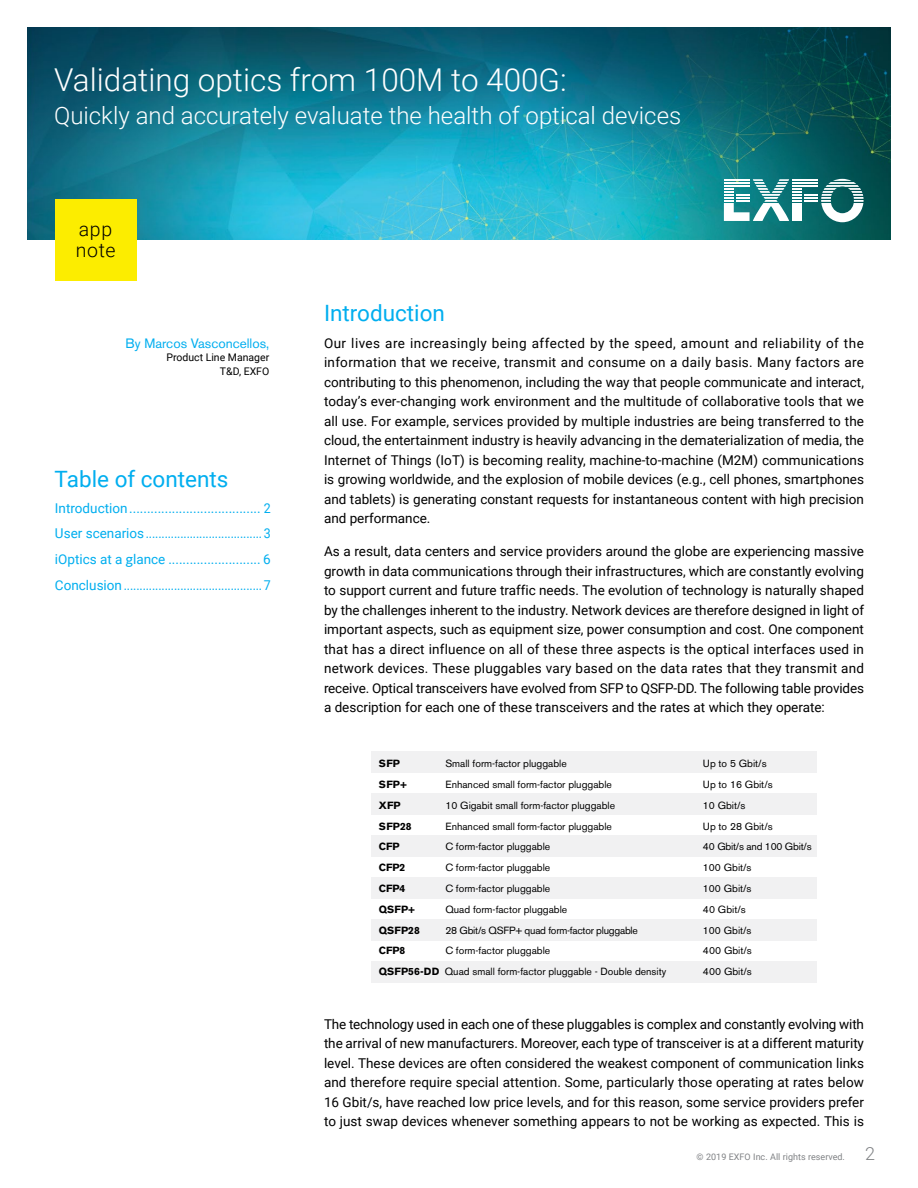
<style>
.page{position:relative;width:918px;height:1188px;background:#fff}
.page>*{position:absolute;margin:0;border:0;box-sizing:border-box;transform-origin:0 0}
.t1{font:300 31.5px "Roboto";color:#fff}
.t2{font:300 24px "Roboto";color:#fff}
.t3{font:22.5px "Roboto";color:#00aeef}
.t4{font:300 19.5px/21px "Roboto";letter-spacing:.04em;color:#000}
.t5{font:13.5px/19.5px "Roboto";color:#000;text-align:justify}
.t6{font:13.5px/25.7px "Roboto";color:#00aeef;text-align:justify}
.t7{font:13.5px "Akzidenz Grotesk BE";color:#00aeef}
.t8{font:10.5px/13.5px "Roboto";color:#000;text-align:right}
.t9{font:10.35px "Akzidenz Grotesk BE";color:#000}
.t10{font:700 10.35px "Akzidenz Grotesk BE";color:#000}
.t11{font:10.35px "Akzidenz Grotesk BE";letter-spacing:-.025em;color:#000}
.t12{font:10.35px "Akzidenz Grotesk BE";letter-spacing:-.02em;color:#000}
.t13{font:9px "Roboto";color:#808285}
.s1{font-weight:700}
.s2{font-weight:300;font-size:18px}
</style>
<div class="page">
<img style="left:27px;top:27px;width:864px;height:212px">
<div style="left:55px;top:200px;width:81px;height:81px;background:#fced00"></div>
<svg style="left:724px;top:179px;width:140px;height:43px"></svg>
<hr style="left:724px;top:185px;width:26px;height:2px;background:#fff">
<div style="left:372px;top:751px;width:445px;height:21px;background:#f1f1f2"></div>
<div style="left:372px;top:878px;width:445px;height:21px;background:#f1f1f2"></div>
<div style="left:372px;top:835px;width:445px;height:21px;background:#f1f1f2"></div>
<div style="left:372px;top:962px;width:445px;height:21px;background:#f1f1f2"></div>
<div style="left:372px;top:793px;width:445px;height:21px;background:#f1f1f2"></div>
<div style="left:372px;top:920px;width:445px;height:21px;background:#f1f1f2"></div>
<h1 class="t1" style="left:54px;top:58px;width:514px">Validating optics from 100M to 400G:</h1>
<h2 class="t2" style="left:54px;top:99px;width:629px">Quickly and accurately evaluate the health of optical devices</h2>
<h3 class="t4" style="left:76px;top:218px;width:41px">app note</h3>
<p class="t7" style="left:126px;top:335px;width:145px">By Marcos Vasconcellos,</p>
<p class="t8" style="left:166px;top:350px;width:104px">Product Line Manager<br>T&amp;D, EXFO</p>
<h3 class="t3" style="left:55px;top:463px;width:175px">Table of contents</h3>
<p class="t6" style="left:55px;top:495px;width:217px">Introduction ..................................... 2<br>User scenarios .....................................3 iOptics at a glance .......................... 6<br>Conclusion ............................................7</p>
<h3 class="t3" style="left:324px;top:298px;width:123px">Introduction</h3>
<p class="t5" style="left:324px;top:333px;width:542px">Our lives are increasingly being affected by the speed, amount and reliability of the information that we receive, transmit and consume on a daily basis. Many factors are contributing to this phenomenon, including the way that people communicate and interact, today’s ever-changing work environment and the multitude of collaborative tools that we all use. For example, services provided by multiple industries are being transferred to the cloud, the entertainment industry is heavily advancing in the dematerialization of media, the Internet of Things (IoT) is becoming reality, machine-to-machine (M2M) communications is growing worldwide, and the explosion of mobile devices (e.g., cell phones, smartphones and tablets) is generating constant requests for instantaneous content with high precision and performance.</p>
<p class="t5" style="left:324px;top:541px;width:542px">As a result, data centers and service providers around the globe are experiencing massive growth in data communications through their infrastructures, which are constantly evolving to support current and future traffic needs. The evolution of technology is naturally shaped by the challenges inherent to the industry. Network devices are therefore designed in light of important aspects, such as equipment size, power consumption and cost. One component that has a direct influence on all of these three aspects is the optical interfaces used in network devices. These pluggables vary based on the data rates that they transmit and receive. Optical transceivers have evolved from SFP to QSFP-DD. The following table provides a description for each one of these transceivers and the rates at which they operate:</p>
<p class="t10" style="left:379px;top:758px;width:23px">SFP</p>
<p class="t9" style="left:445px;top:757px;width:123px">Small form-factor pluggable</p>
<p class="t9" style="left:703px;top:757px;width:65px">Up to 5 Gbit/s</p>
<p class="t10" style="left:379px;top:778px;width:30px">SFP+</p>
<p class="t9" style="left:445px;top:778px;width:168px">Enhanced small form-factor pluggable</p>
<p class="t9" style="left:703px;top:778px;width:71px">Up to 16 Gbit/s</p>
<p class="t10" style="left:379px;top:799px;width:23px">XFP</p>
<p class="t9" style="left:445px;top:799px;width:171px">10 Gigabit small form-factor pluggable</p>
<p class="t9" style="left:703px;top:799px;width:44px">10 Gbit/s</p>
<p class="t10" style="left:379px;top:820px;width:34px">SFP28</p>
<p class="t9" style="left:445px;top:820px;width:168px">Enhanced small form-factor pluggable</p>
<p class="t9" style="left:703px;top:820px;width:71px">Up to 28 Gbit/s</p>
<p class="t10" style="left:379px;top:841px;width:22px">CFP</p>
<p class="t9" style="left:445px;top:841px;width:106px">C form-factor pluggable</p>
<p class="t12" style="left:703px;top:841px;width:110px">40 Gbit/s and 100 Gbit/s</p>
<p class="t10" style="left:379px;top:862px;width:28px">CFP2</p>
<p class="t9" style="left:445px;top:861px;width:106px">C form-factor pluggable</p>
<p class="t9" style="left:703px;top:861px;width:50px">100 Gbit/s</p>
<p class="t10" style="left:379px;top:882px;width:28px">CFP4</p>
<p class="t9" style="left:445px;top:882px;width:106px">C form-factor pluggable</p>
<p class="t9" style="left:703px;top:882px;width:50px">100 Gbit/s</p>
<p class="t10" style="left:379px;top:903px;width:38px">QSFP+</p>
<p class="t9" style="left:445px;top:903px;width:123px">Quad form-factor pluggable</p>
<p class="t9" style="left:703px;top:903px;width:44px">40 Gbit/s</p>
<p class="t10" style="left:379px;top:924px;width:42px">QSFP28</p>
<p class="t11" style="left:445px;top:924px;width:194px">28 Gbit/s QSFP+ quad form-factor pluggable</p>
<p class="t9" style="left:703px;top:924px;width:50px">100 Gbit/s</p>
<p class="t10" style="left:379px;top:945px;width:28px">CFP8</p>
<p class="t9" style="left:445px;top:945px;width:106px">C form-factor pluggable</p>
<p class="t9" style="left:703px;top:945px;width:50px">400 Gbit/s</p>
<p class="t9" style="left:379px;top:965px;width:289px"><span class="s1">QSFP56-DD</span> Quad small form-factor pluggable - Double density</p>
<p class="t9" style="left:703px;top:965px;width:50px">400 Gbit/s</p>
<p class="t5" style="left:324px;top:1014px;width:542px">The technology used in each one of these pluggables is complex and constantly evolving with the arrival of new manufacturers. Moreover, each type of transceiver is at a different maturity level. These devices are often considered the weakest component of communication links and therefore require special attention. Some, particularly those operating at rates below 16 Gbit/s, have reached low price levels, and for this reason, some service providers prefer to just swap devices whenever something appears to not be working as expected. This is</p>
<p class="t13" style="left:697px;top:1151px;width:180px">© 2019 EXFO Inc. All rights reserved. <span class="s2">2</span></p>
</div>
